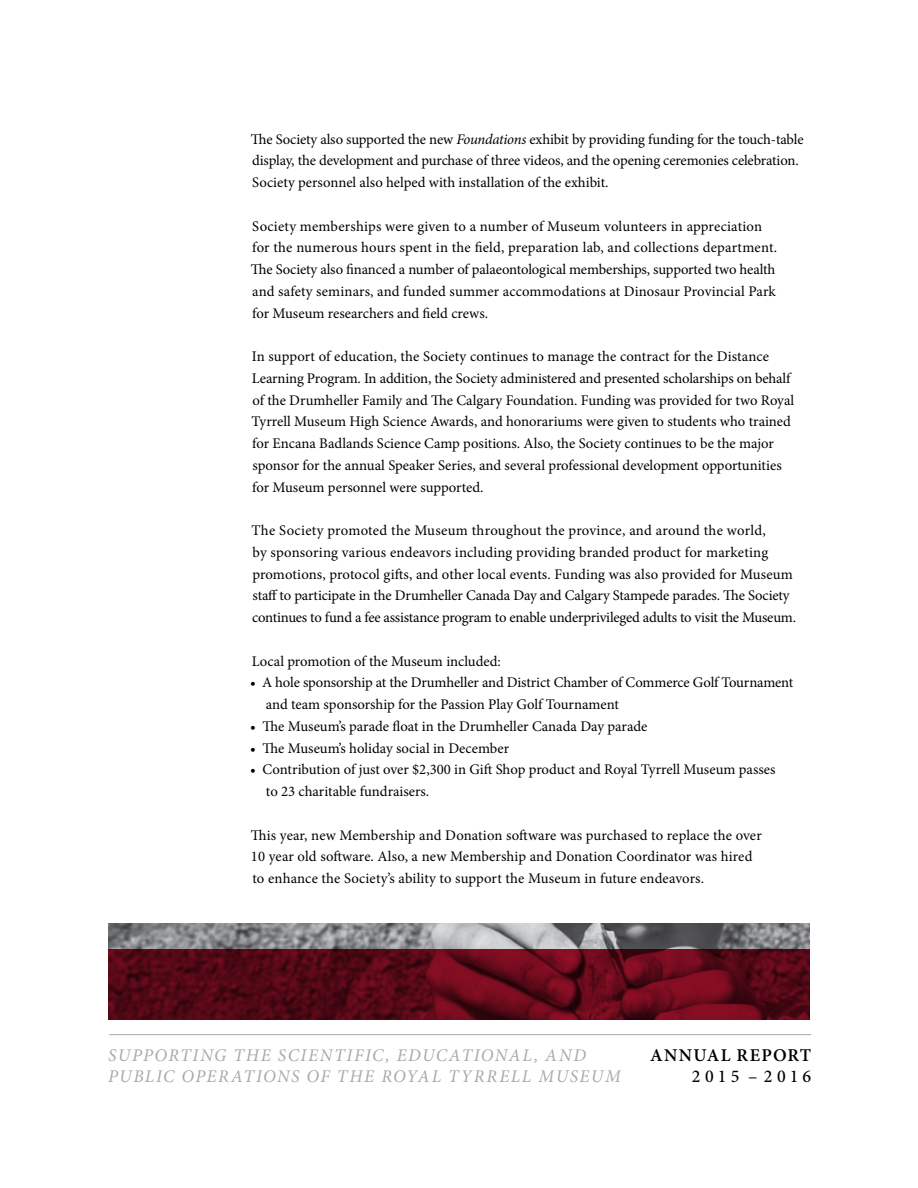
<style>
.page{position:relative;width:918px;height:1188px;background:#fff}
.page>*{position:absolute;margin:0;border:0;box-sizing:border-box;transform-origin:0 0}
.t1{font:600 18px "Minion Pro";letter-spacing:.07em;color:#000}
.t2{font:500 18px "Minion Pro";letter-spacing:.23em;color:#000}
.t3{font:italic 17.85px/21px "Minion Pro";letter-spacing:.085em;color:#a7a9ac}
.t4{font:14.7px/21.8px "Minion Pro";color:#000}
.s1{font-style:italic}
</style>
<div class="page">
<img style="left:108px;top:923px;width:702px;height:96px">
<hr style="left:109px;top:1034px;width:702px;height:1px;background:#a7a9ac">
<p class="t4" style="left:251px;top:128px;width:554px">The Society also supported the new <span class="s1">FOUNDATIONS</span> exhibit by providing funding for the touch-table display, the development and purchase of three videos, and the opening ceremonies celebration.<br>Society personnel also helped with installation of the exhibit.</p>
<p class="t4" style="left:251px;top:215px;width:528px">Society memberships were given to a number of Museum volunteers in appreciation for the numerous hours spent in the field, preparation lab, and collections department.<br>The Society also financed a number of palaeontological memberships, supported two health and safety seminars, and funded summer accommodations at Dinosaur Provincial Park for Museum researchers and field crews.</p>
<p class="t4" style="left:252px;top:346px;width:544px">In support of education, the Society continues to manage the contract for the Distance Learning Program. In addition, the Society administered and presented scholarships on behalf of the Drumheller Family and The Calgary Foundation. Funding was provided for two Royal Tyrrell Museum High Science Awards, and honorariums were given to students who trained for Encana Badlands Science Camp positions. Also, the Society continues to be the major sponsor for the annual Speaker Series, and several professional development opportunities for Museum personnel were supported.</p>
<p class="t4" style="left:252px;top:520px;width:546px">The Society promoted the Museum throughout the province, and around the world,<br>by sponsoring various endeavors including providing branded product for marketing promotions, protocol gifts, and other local events. Funding was also provided for Museum staff to participate in the Drumheller Canada Day and Calgary Stampede parades. The Society continues to fund a fee assistance program to enable underprivileged adults to visit the Museum.</p>
<p class="t4" style="left:252px;top:650px;width:251px">Local promotion of the Museum included:</p>
<p class="t4" style="left:266px;top:672px;width:529px;text-indent:-16px">• A hole sponsorship at the Drumheller and District Chamber of Commerce Golf Tournament and team sponsorship for the Passion Play Golf Tournament</p>
<p class="t4" style="left:250px;top:715px;width:399px">• The Museum’s parade float in the Drumheller Canada Day parade</p>
<p class="t4" style="left:250px;top:737px;width:261px">• The Museum’s holiday social in December</p>
<p class="t4" style="left:266px;top:759px;width:511px;text-indent:-16px">• Contribution of just over $2,300 in Gift Shop product and Royal Tyrrell Museum passes to 23 charitable fundraisers.</p>
<p class="t4" style="left:251px;top:824px;width:512px">This year, new Membership and Donation software was purchased to replace the over<br>10 year old software. Also, a new Membership and Donation Coordinator was hired to enhance the Society’s ability to support the Museum in future endeavors.</p>
<p class="t3" style="left:108px;top:1044px;width:515px">SUPPORTING THE SCIENTIFIC, EDUCATIONAL, AND<br>PUBLIC OPERATIONS OF THE ROYAL TYRRELL MUSEUM</p>
<p class="t1" style="left:650px;top:1043px;width:163px">ANNUAL REPORT</p>
<p class="t2" style="left:692px;top:1064px;width:121px">2015 – 2016</p>
</div>
